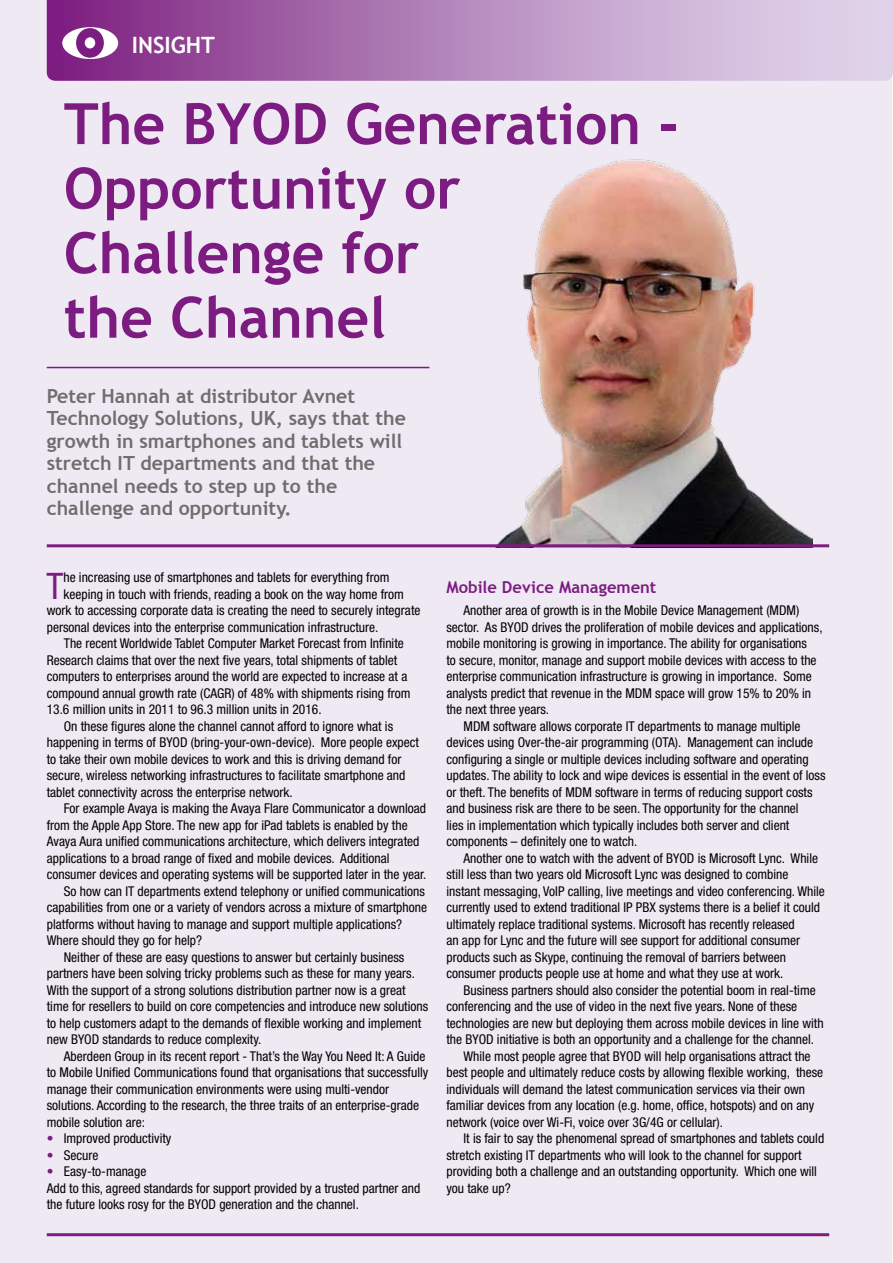
<style>
.page{position:relative;width:893px;height:1263px;background:#efe9f4}
.page>*{position:absolute;margin:0;border:0;box-sizing:border-box;transform-origin:0 0}
.t1{font:700 57px/64.5px "Trebuchet MS";color:#7c1c81}
.t2{font:condensed 36.6px "Helvetica Neue";color:#7c1c81}
.t3{font:700 22.5px "Trebuchet MS";color:#fff}
.t4{font:700 19.5px/22.5px "Trebuchet MS";color:#6e6e6e}
.t5{font:700 16.5px "Trebuchet MS";color:#7c1c81}
.t6{font:condensed 13.5px/16.5px "Helvetica Neue";color:#000}
.s1{color:#7c1c81}
</style>
<div class="page">
<img style="left:446px;top:128px;width:366px;height:416px">
<hr style="left:47px;top:544px;width:782px;height:3px;background:#7c1c81">
<hr style="left:47px;top:367px;width:382px;height:1px;background:#7c1c81">
<svg style="left:47px;top:0;width:846px;height:81px;background:#b587bc"></svg>
<div style="left:62px;top:27px;width:56px;height:32px;background:#fff;border-radius:50%"></div>
<div style="left:76px;top:28px;width:28px;height:30px;background:#7c1c81;border-radius:50%"></div>
<div style="left:85px;top:37px;width:10px;height:11px;background:#fff;border-radius:50%"></div>
<hr style="left:47px;top:1233px;width:782px;height:3px;background:#7c1c81">
<h3 class="t3" style="left:132px;top:31px;width:35px">Insight</h3>
<h1 class="t1" style="left:64px;top:92px;width:617px">The BYOD Generation -<br>Opportunity or<br>Challenge for<br>the Channel</h1>
<h3 class="t4" style="left:47px;top:384px;width:361px">Peter Hannah at distributor Avnet Technology Solutions, UK, says that the growth in smartphones and tablets will stretch IT departments and that the channel needs to step up to the challenge and opportunity.</h3>
<h2 class="t2" style="left:46px;top:564px;width:18px">T</h2>
<p class="t6" style="left:63px;top:569px;width:327px">he increasing use of smartphones and tablets for everything from</p>
<p class="t6" style="left:63px;top:585px;width:342px">keeping in touch with friends, reading a book on the way home from</p>
<p class="t6" style="left:47px;top:602px;width:375px">work to accessing corporate data is creating the need to securely integrate</p>
<p class="t6" style="left:47px;top:618px;width:333px">personal devices into the enterprise communication infrastructure.</p>
<p class="t6" style="left:64px;top:635px;width:342px">The recent Worldwide Tablet Computer Market Forecast from Infinite</p>
<p class="t6" style="left:47px;top:651px;width:352px">Research claims that over the next five years, total shipments of tablet</p>
<p class="t6" style="left:47px;top:668px;width:362px">computers to enterprises around the world are expected to increase at a</p>
<p class="t6" style="left:47px;top:684px;width:365px">compound annual growth rate (CAGR) of 48% with shipments rising from</p>
<p class="t6" style="left:47px;top:701px;width:276px">13.6 million units in 2011 to 96.3 million units in 2016.</p>
<p class="t6" style="left:64px;top:717px;width:331px">On these figures alone the channel cannot afford to ignore what is</p>
<p class="t6" style="left:47px;top:734px;width:374px">happening in terms of BYOD (bring-your-own-device). More people expect</p>
<p class="t6" style="left:47px;top:750px;width:356px">to take their own mobile devices to work and this is driving demand for</p>
<p class="t6" style="left:47px;top:767px;width:360px">secure, wireless networking infrastructures to facilitate smartphone and</p>
<p class="t6" style="left:47px;top:783px;width:248px">tablet connectivity across the enterprise network.</p>
<p class="t6" style="left:64px;top:800px;width:364px">For example Avaya is making the Avaya Flare Communicator a download</p>
<p class="t6" style="left:47px;top:816px;width:362px">from the Apple App Store. The new app for iPad tablets is enabled by the</p>
<p class="t6" style="left:47px;top:833px;width:374px">Avaya Aura unified communications architecture, which delivers integrated</p>
<p class="t6" style="left:47px;top:849px;width:344px">applications to a broad range of fixed and mobile devices. Additional</p>
<p class="t6" style="left:47px;top:866px;width:381px">consumer devices and operating systems will be supported later in the year.</p>
<p class="t6" style="left:64px;top:882px;width:363px">So how can IT departments extend telephony or unified communications</p>
<p class="t6" style="left:47px;top:899px;width:382px">capabilities from one or a variety of vendors across a mixture of smartphone</p>
<p class="t6" style="left:47px;top:915px;width:357px">platforms without having to manage and support multiple applications?</p>
<p class="t6" style="left:47px;top:932px;width:157px">Where should they go for help?</p>
<p class="t6" style="left:64px;top:948px;width:342px">Neither of these are easy questions to answer but certainly business</p>
<p class="t6" style="left:47px;top:965px;width:370px">partners have been solving tricky problems such as these for many years.</p>
<p class="t6" style="left:47px;top:981px;width:360px">With the support of a strong solutions distribution partner now is a great</p>
<p class="t6" style="left:47px;top:998px;width:383px">time for resellers to build on core competencies and introduce new solutions</p>
<p class="t6" style="left:47px;top:1014px;width:376px">to help customers adapt to the demands of flexible working and implement</p>
<p class="t6" style="left:47px;top:1031px;width:216px">new BYOD standards to reduce complexity.</p>
<p class="t6" style="left:64px;top:1047px;width:363px">Aberdeen Group in its recent report - That’s the Way You Need It: A Guide</p>
<p class="t6" style="left:47px;top:1064px;width:383px">to Mobile Unified Communications found that organisations that successfully</p>
<p class="t6" style="left:47px;top:1080px;width:344px">manage their communication environments were using multi-vendor</p>
<p class="t6" style="left:47px;top:1097px;width:374px">solutions. According to the research, the three traits of an enterprise-grade</p>
<p class="t6" style="left:47px;top:1113px;width:100px">mobile solution are:</p>
<p class="t6" style="left:47px;top:1130px;width:126px"><span class="s1">•</span> Improved productivity</p>
<p class="t6" style="left:47px;top:1146px;width:53px"><span class="s1">•</span> Secure</p>
<p class="t6" style="left:47px;top:1163px;width:375px"><span class="s1">•</span> Easy-to-manage<br>Add to this, agreed standards for support provided by a trusted partner and the future looks rosy for the BYOD generation and the channel.</p>
<p class="t5" style="left:446px;top:576px;width:211px">Mobile Device Management</p>
<p class="t6" style="left:463px;top:602px;width:337px">Another area of growth is in the Mobile Device Management (MDM)</p>
<p class="t6" style="left:446px;top:618px;width:378px">sector. As BYOD drives the proliferation of mobile devices and applications,</p>
<p class="t6" style="left:446px;top:635px;width:362px">mobile monitoring is growing in importance. The ability for organisations</p>
<p class="t6" style="left:446px;top:651px;width:372px">to secure, monitor, manage and support mobile devices with access to the</p>
<p class="t6" style="left:446px;top:668px;width:367px">enterprise communication infrastructure is growing in importance. Some</p>
<p class="t6" style="left:446px;top:684px;width:366px">analysts predict that revenue in the MDM space will grow 15% to 20% in</p>
<p class="t6" style="left:446px;top:701px;width:104px">the next three years.</p>
<p class="t6" style="left:463px;top:717px;width:338px">MDM software allows corporate IT departments to manage multiple</p>
<p class="t6" style="left:446px;top:734px;width:368px">devices using Over-the-air programming (OTA). Management can include</p>
<p class="t6" style="left:446px;top:750px;width:364px">configuring a single or multiple devices including software and operating</p>
<p class="t6" style="left:446px;top:767px;width:381px">updates. The ability to lock and wipe devices is essential in the event of loss</p>
<p class="t6" style="left:446px;top:783px;width:367px">or theft. The benefits of MDM software in terms of reducing support costs</p>
<p class="t6" style="left:446px;top:800px;width:354px">and business risk are there to be seen. The opportunity for the channel</p>
<p class="t6" style="left:446px;top:816px;width:344px">lies in implementation which typically includes both server and client</p>
<p class="t6" style="left:446px;top:833px;width:192px">components – definitely one to watch.</p>
<p class="t6" style="left:463px;top:849px;width:356px">Another one to watch with the advent of BYOD is Microsoft Lync. While</p>
<p class="t6" style="left:446px;top:866px;width:343px">still less than two years old Microsoft Lync was designed to combine</p>
<p class="t6" style="left:446px;top:882px;width:380px">instant messaging, VoIP calling, live meetings and video conferencing. While</p>
<p class="t6" style="left:446px;top:899px;width:375px">currently used to extend traditional IP PBX systems there is a belief it could</p>
<p class="t6" style="left:446px;top:915px;width:350px">ultimately replace traditional systems. Microsoft has recently released</p>
<p class="t6" style="left:446px;top:932px;width:355px">an app for Lync and the future will see support for additional consumer</p>
<p class="t6" style="left:446px;top:948px;width:341px">products such as Skype, continuing the removal of barriers between</p>
<p class="t6" style="left:446px;top:965px;width:338px">consumer products people use at home and what they use at work.</p>
<p class="t6" style="left:463px;top:981px;width:354px">Business partners should also consider the potential boom in real-time</p>
<p class="t6" style="left:446px;top:998px;width:352px">conferencing and the use of video in the next five years. None of these</p>
<p class="t6" style="left:446px;top:1014px;width:379px">technologies are new but deploying them across mobile devices in line with</p>
<p class="t6" style="left:446px;top:1031px;width:369px">the BYOD initiative is both an opportunity and a challenge for the channel.</p>
<p class="t6" style="left:463px;top:1047px;width:349px">While most people agree that BYOD will help organisations attract the</p>
<p class="t6" style="left:446px;top:1064px;width:378px">best people and ultimately reduce costs by allowing flexible working, these</p>
<p class="t6" style="left:446px;top:1080px;width:360px">individuals will demand the latest communication services via their own</p>
<p class="t6" style="left:446px;top:1097px;width:369px">familiar devices from any location (e.g. home, office, hotspots) and on any</p>
<p class="t6" style="left:446px;top:1113px;width:278px">network (voice over Wi-Fi, voice over 3G/4G or cellular).</p>
<p class="t6" style="left:463px;top:1130px;width:362px">It is fair to say the phenomenal spread of smartphones and tablets could</p>
<p class="t6" style="left:446px;top:1146px;width:356px">stretch existing IT departments who will look to the channel for support</p>
<p class="t6" style="left:446px;top:1163px;width:372px">providing both a challenge and an outstanding opportunity. Which one will</p>
<p class="t6" style="left:446px;top:1179px;width:66px">you take up?</p>
</div>
